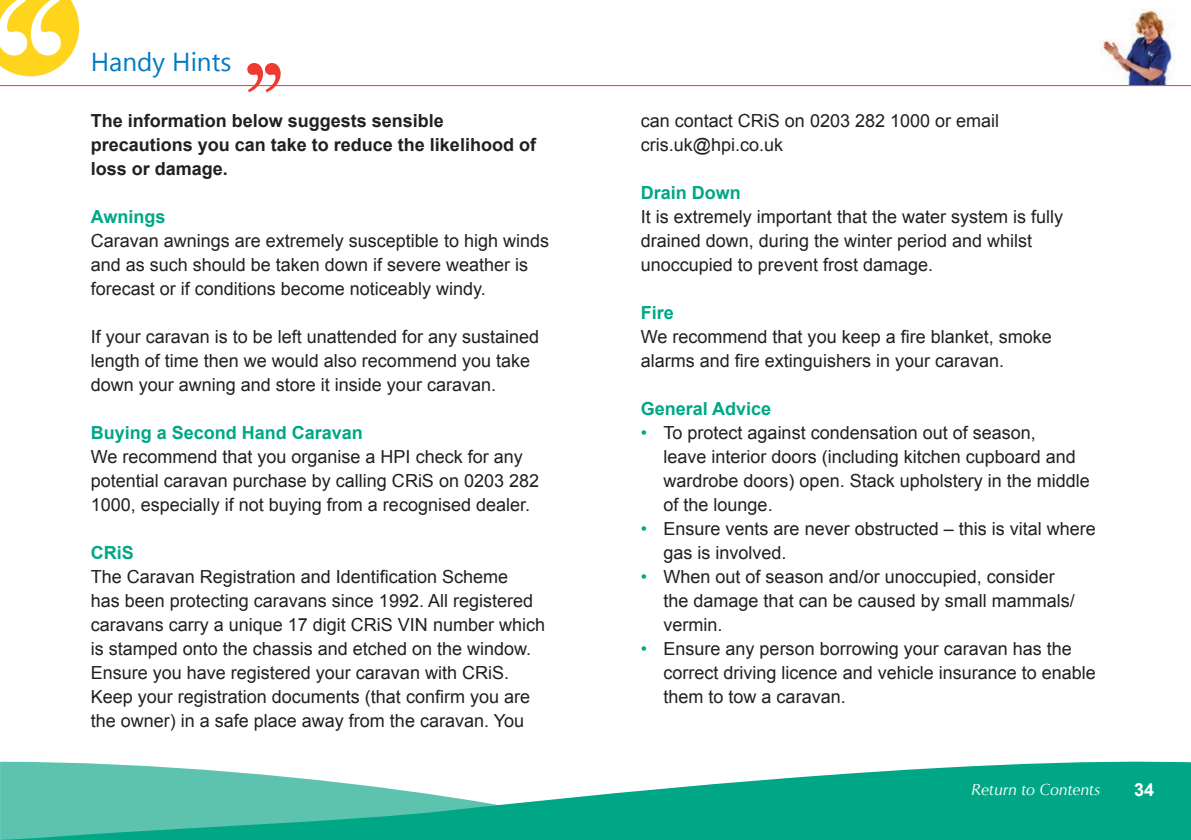
<style>
.page{position:relative;width:1191px;height:840px;background:#fff}
.page>*{position:absolute;margin:0;border:0;box-sizing:border-box;transform-origin:0 0}
.t1{font:26px "Segoe UI";color:#007ac2}
.t2{font:18px/24px "Arial";color:#231f20}
.t3{font:700 18px/24px "Arial";color:#231f20}
.t4{font:700 18px "Arial";color:#00a786}
.t5{font:700 18px "Arial";color:#fff}
.t6{font:italic 16px "CG Omega";color:#fff}
.s1{color:#00a786}
</style>
<div class="page">
<hr style="left:0;top:85px;width:1191px;height:1px;background:#ee3c33">
<svg style="left:0;top:761px;width:1191px;height:78px;fill:#00a786"></svg>
<svg style="left:1px;top:0;width:78px;height:76px"></svg>
<img style="left:1100px;top:9px;width:75px;height:76px">
<svg style="left:247px;top:63px;width:34px;height:29px"></svg>
<h1 class="t1" style="left:91px;top:44px;width:142px">Handy Hints</h1>
<p class="t3" style="left:91px;top:109px;width:447px">The information below suggests sensible precautions you can take to reduce the likelihood of loss or damage.</p>
<p class="t4" style="left:91px;top:204px;width:76px">Awnings</p>
<p class="t2" style="left:91px;top:229px;width:460px">Caravan awnings are extremely susceptible to high winds and as such should be taken down if severe weather is forecast or if conditions become noticeably windy.</p>
<p class="t2" style="left:91px;top:325px;width:450px">If your caravan is to be left unattended for any sustained length of time then we would also recommend you take down your awning and store it inside your caravan.</p>
<p class="t4" style="left:91px;top:420px;width:274px">Buying a Second Hand Caravan</p>
<p class="t2" style="left:91px;top:445px;width:450px">We recommend that you organise a HPI check for any potential caravan purchase by calling CRiS on 0203 282<br>1000, especially if not buying from a recognised dealer.</p>
<p class="t4" style="left:91px;top:540px;width:45px">CRiS</p>
<p class="t2" style="left:91px;top:565px;width:456px">The Caravan Registration and Identification Scheme<br>has been protecting caravans since 1992. All registered caravans carry a unique 17 digit CRiS VIN number which is stamped onto the chassis and etched on the window.<br>Ensure you have registered your caravan with CRiS.<br>Keep your registration documents (that confirm you are the owner) in a safe place away from the caravan. You</p>
<p class="t2" style="left:641px;top:108px;width:360px">can contact CRiS on 0203 282 1000 or email cris.uk@hpi.co.uk</p>
<p class="t4" style="left:641px;top:180px;width:102px">Drain Down</p>
<p class="t2" style="left:641px;top:204px;width:424px">It is extremely important that the water system is fully drained down, during the winter period and whilst unoccupied to prevent frost damage.</p>
<p class="t4" style="left:641px;top:300px;width:35px">Fire</p>
<p class="t2" style="left:641px;top:324px;width:412px">We recommend that you keep a fire blanket, smoke alarms and fire extinguishers in your caravan.</p>
<p class="t4" style="left:641px;top:396px;width:132px">General Advice</p>
<p class="t2" style="left:663px;top:420px;width:428px;text-indent:-23px"><span class="s1">•</span> To protect against condensation out of season,<br>leave interior doors (including kitchen cupboard and wardrobe doors) open. Stack upholstery in the middle of the lounge.</p>
<p class="t2" style="left:663px;top:516px;width:434px;text-indent:-23px"><span class="s1">•</span> Ensure vents are never obstructed – this is vital where gas is involved.</p>
<p class="t2" style="left:663px;top:564px;width:413px;text-indent:-23px"><span class="s1">•</span> When out of season and/or unoccupied, consider the damage that can be caused by small mammals/ vermin.</p>
<p class="t2" style="left:663px;top:636px;width:434px;text-indent:-23px"><span class="s1">•</span> Ensure any person borrowing your caravan has the correct driving licence and vehicle insurance to enable them to tow a caravan.</p>
<p class="t6" style="left:971px;top:779px;width:130px">Return to Contents</p>
<p class="t5" style="left:1134px;top:777px;width:22px">34</p>
</div>
